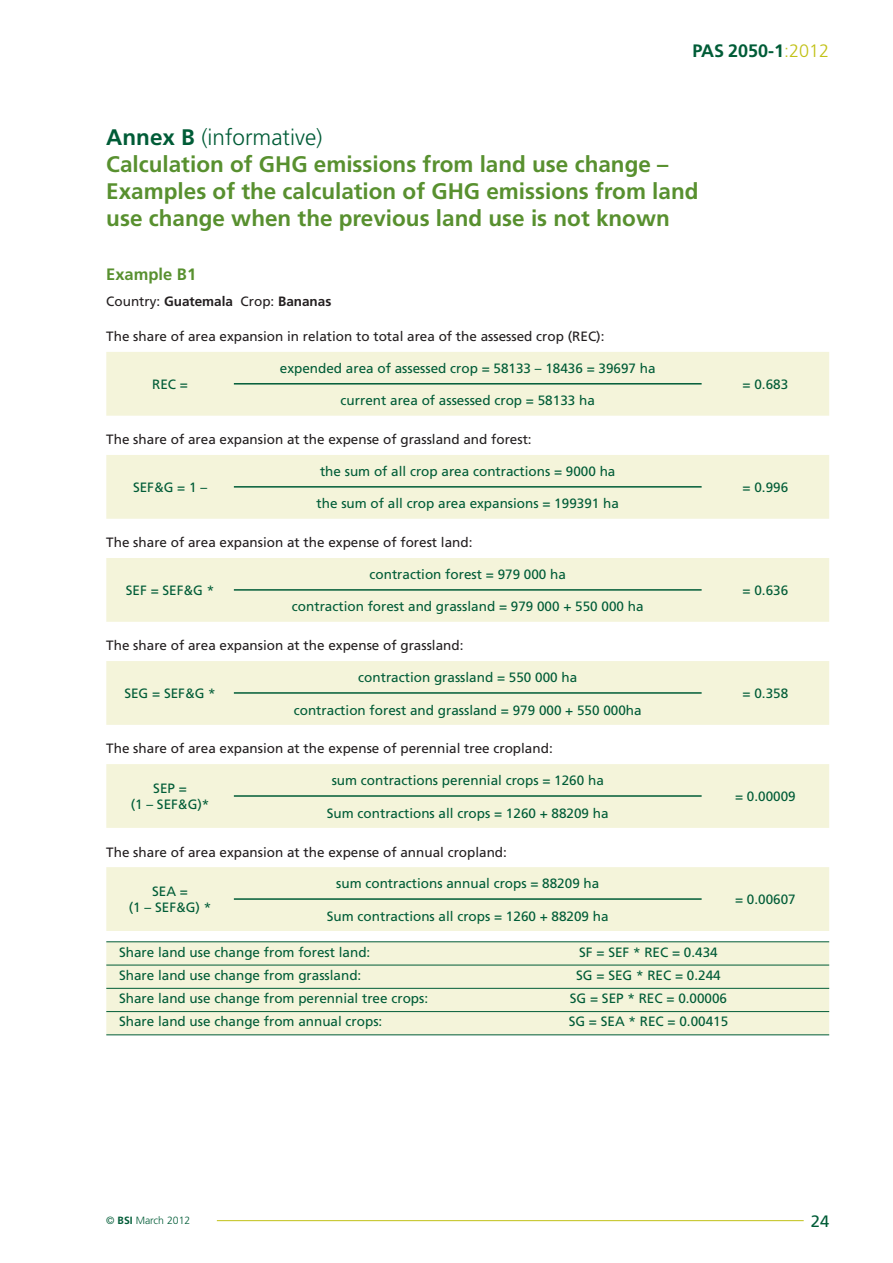
<style>
.page{position:relative;width:893px;height:1263px;background:#fff}
.page>*{position:absolute;margin:0;border:0;box-sizing:border-box;transform-origin:0 0}
.t1{font:700 22.5px/27px "Frutiger";color:#58902f}
.t2{font:700 18px "Frutiger";color:#005c37}
.t3{font:700 16.5px "Frutiger";color:#58902f}
.t4{font:16.5px "Frutiger";color:#005c37}
.t5{font:13.5px/16.2px "Frutiger";color:#005c37;text-align:center}
.t6{font:13.5px "Frutiger";color:#231f20}
.t7{font:700 13.5px "Frutiger";color:#231f20}
.t8{font:300 10.5px "Frutiger";color:#005c37}
.s1{font-weight:300;color:#c1c116}
.s2{color:#005c37}
.s3{font-weight:300;color:#005c37}
.s4{font-weight:400}
.s5{font-weight:700}
</style>
<div class="page">
<hr style="left:217px;top:1220px;width:587px;height:1px;background:#c1c116">
<div style="left:106px;top:352px;width:723px;height:64px;background:#f4f4da"></div>
<hr style="left:234px;top:383px;width:468px;height:1px;background:#005c37">
<div style="left:106px;top:455px;width:723px;height:64px;background:#f4f4da"></div>
<hr style="left:234px;top:486px;width:468px;height:2px;background:#005c37">
<div style="left:106px;top:558px;width:723px;height:64px;background:#f4f4da"></div>
<hr style="left:234px;top:589px;width:468px;height:2px;background:#005c37">
<div style="left:106px;top:661px;width:723px;height:64px;background:#f4f4da"></div>
<hr style="left:234px;top:692px;width:468px;height:2px;background:#005c37">
<div style="left:106px;top:764px;width:723px;height:64px;background:#f4f4da"></div>
<hr style="left:234px;top:795px;width:468px;height:2px;background:#005c37">
<div style="left:106px;top:867px;width:723px;height:64px;background:#f4f4da"></div>
<hr style="left:234px;top:898px;width:468px;height:2px;background:#005c37">
<div style="left:106px;top:942px;width:723px;height:92px;background:#f4f4da"></div>
<hr style="left:106px;top:941px;width:723px;height:1px;background:#005c37">
<hr style="left:106px;top:965px;width:723px;height:1px;background:#005c37">
<hr style="left:106px;top:988px;width:723px;height:1px;background:#005c37">
<hr style="left:106px;top:1011px;width:723px;height:1px;background:#005c37">
<hr style="left:106px;top:1034px;width:723px;height:1px;background:#005c37">
<h2 class="t2" style="left:692px;top:43px;width:138px">PAS 2050-1<span class="s1">:2012</span></h2>
<h1 class="t1" style="left:106px;top:126px;width:594px"><span class="s2">Annex B</span> <span class="s3">(informative)<br></span>Calculation of GHG emissions from land use change – Examples of the calculation of GHG emissions from land use change when the previous land use is not known</h1>
<p class="t3" style="left:106px;top:267px;width:91px">Example B1</p>
<p class="t7" style="left:106px;top:296px;width:227px"><span class="s4">Country:</span> Guatemala <span class="s4">Crop:</span> Bananas</p>
<p class="t6" style="left:106px;top:331px;width:500px">The share of area expansion in relation to total area of the assessed crop (REC):</p>
<p class="t5" style="left:152px;top:377px;width:37px">REC =</p>
<p class="t5" style="left:280px;top:361px;width:377px">expended area of assessed crop = 58133 – 18436 = 39697 ha</p>
<p class="t5" style="left:341px;top:394px;width:256px">current area of assessed crop = 58133 ha</p>
<p class="t6" style="left:106px;top:434px;width:427px">The share of area expansion at the expense of grassland and forest:</p>
<p class="t5" style="left:133px;top:480px;width:76px">SEF&amp;G = 1 –</p>
<p class="t5" style="left:320px;top:464px;width:297px">the sum of all crop area contractions = 9000 ha</p>
<p class="t5" style="left:317px;top:497px;width:304px">the sum of all crop area expansions = 199391 ha</p>
<p class="t6" style="left:106px;top:537px;width:368px">The share of area expansion at the expense of forest land:</p>
<p class="t5" style="left:126px;top:583px;width:90px">SEF = SEF&amp;G *</p>
<p class="t5" style="left:370px;top:567px;width:198px">contraction forest = 979 000 ha</p>
<p class="t5" style="left:292px;top:600px;width:353px">contraction forest and grassland = 979 000 + 550 000 ha</p>
<p class="t6" style="left:106px;top:640px;width:359px">The share of area expansion at the expense of grassland:</p>
<p class="t5" style="left:124px;top:686px;width:93px">SEG = SEF&amp;G *</p>
<p class="t5" style="left:358px;top:670px;width:220px">contraction grassland = 550 000 ha</p>
<p class="t5" style="left:294px;top:703px;width:349px">contraction forest and grassland = 979 000 + 550 000ha</p>
<p class="t6" style="left:106px;top:743px;width:448px">The share of area expansion at the expense of perennial tree cropland:</p>
<p class="t5" style="left:131px;top:781px;width:80px">SEP =<br>(1 – SEF&amp;G)*</p>
<p class="t5" style="left:332px;top:773px;width:274px">sum contractions perennial crops = 1260 ha</p>
<p class="t5" style="left:327px;top:806px;width:283px">Sum contractions all crops = 1260 + 88209 ha</p>
<p class="t6" style="left:106px;top:846px;width:402px">The share of area expansion at the expense of annual cropland:</p>
<p class="t5" style="left:129px;top:884px;width:84px">SEA =<br>(1 – SEF&amp;G) *</p>
<p class="t5" style="left:336px;top:876px;width:265px">sum contractions annual crops = 88209 ha</p>
<p class="t5" style="left:327px;top:909px;width:283px">Sum contractions all crops = 1260 + 88209 ha</p>
<p class="t5" style="left:119px;top:945px;width:253px">Share land use change from forest land:</p>
<p class="t5" style="left:579px;top:945px;width:140px">SF = SEF * REC = 0.434</p>
<p class="t5" style="left:119px;top:968px;width:244px">Share land use change from grassland:</p>
<p class="t5" style="left:576px;top:968px;width:146px">SG = SEG * REC = 0.244</p>
<p class="t5" style="left:119px;top:991px;width:311px">Share land use change from perennial tree crops:</p>
<p class="t5" style="left:570px;top:991px;width:159px">SG = SEP * REC = 0.00006</p>
<p class="t5" style="left:119px;top:1014px;width:265px">Share land use change from annual crops:</p>
<p class="t5" style="left:569px;top:1014px;width:161px">SG = SEA * REC = 0.00415</p>
<p class="t5" style="left:743px;top:377px;width:47px">= 0.683</p>
<p class="t5" style="left:743px;top:480px;width:47px">= 0.996</p>
<p class="t5" style="left:743px;top:583px;width:47px">= 0.636</p>
<p class="t5" style="left:743px;top:686px;width:47px">= 0.358</p>
<p class="t5" style="left:735px;top:789px;width:62px">= 0.00009</p>
<p class="t5" style="left:735px;top:892px;width:62px">= 0.00607</p>
<p class="t8" style="left:106px;top:1216px;width:86px">© <span class="s5">BSI</span> March 2012</p>
<p class="t4" style="left:811px;top:1214px;width:20px">24</p>
</div>
